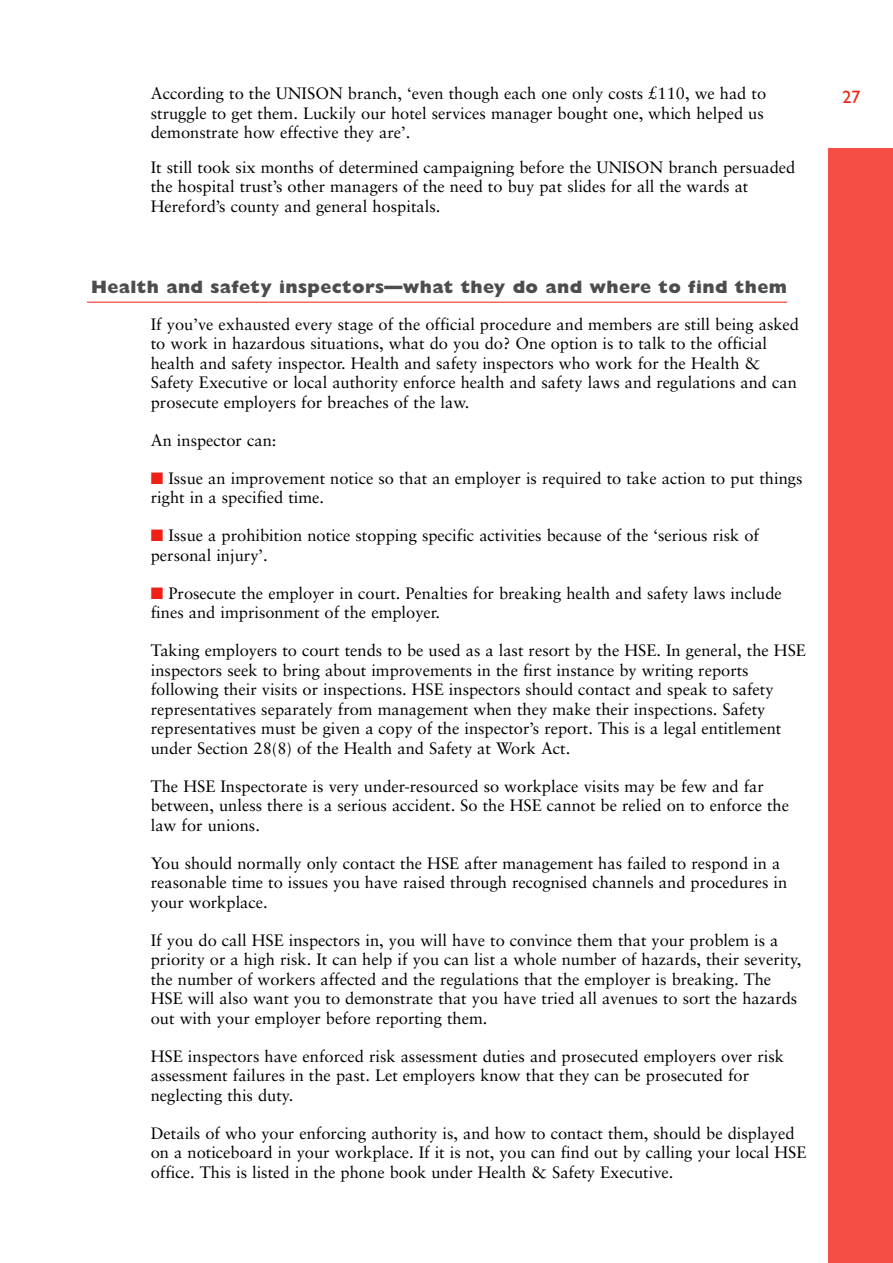
<style>
.page{position:relative;width:893px;height:1263px;background:#fff}
.page>*{position:absolute;margin:0;border:0;box-sizing:border-box;transform-origin:0 0}
.t1{font:800 18px "Gill Sans";letter-spacing:.02em;color:#4d4d4d}
.t2{font:18px "Gill Sans";color:#f12016}
.t3{font:16.5px/19.5px "Sabon";color:#000}
.s1{color:#f12016}
</style>
<div class="page">
<hr style="left:87px;top:302px;width:700px;height:1px;background:#f12016">
<div style="left:828px;top:149px;width:64px;height:1114px;background:#f44e45"></div>
<p class="t3" style="left:151px;top:85px;width:617px">According to the UNISON branch, ‘even though each one only costs £110, we had to struggle to get them. Luckily our hotel services manager bought one, which helped us demonstrate how effective they are’.</p>
<p class="t3" style="left:151px;top:158px;width:646px">It still took six months of determined campaigning before the UNISON branch persuaded the hospital trust’s other managers of the need to buy pat slides for all the wards at<br>Hereford’s county and general hospitals.</p>
<p class="t1" style="left:91px;top:281px;width:697px">Health and safety inspectors—what they do and where to find them</p>
<p class="t3" style="left:151px;top:316px;width:649px">If you’ve exhausted every stage of the official procedure and members are still being asked to work in hazardous situations, what do you do? One option is to talk to the official health and safety inspector. Health and safety inspectors who work for the Health &amp; Safety Executive or local authority enforce health and safety laws and regulations and can prosecute employers for breaches of the law.</p>
<p class="t3" style="left:151px;top:432px;width:127px">An inspector can:</p>
<p class="t3" style="left:151px;top:470px;width:653px"><span class="s1">■</span> Issue an improvement notice so that an employer is required to take action to put things right in a specified time.</p>
<p class="t3" style="left:151px;top:527px;width:609px"><span class="s1">■</span> Issue a prohibition notice stopping specific activities because of the ‘serious risk of personal injury’.</p>
<p class="t3" style="left:151px;top:585px;width:632px"><span class="s1">■</span> Prosecute the employer in court. Penalties for breaking health and safety laws include fines and imprisonment of the employer.</p>
<p class="t3" style="left:151px;top:642px;width:656px">Taking employers to court tends to be used as a last resort by the HSE. In general, the HSE inspectors seek to bring about improvements in the first instance by writing reports following their visits or inspections. HSE inspectors should contact and speak to safety representatives separately from management when they make their inspections. Safety representatives must be given a copy of the inspector’s report. This is a legal entitlement under Section 28(8) of the Health and Safety at Work Act.</p>
<p class="t3" style="left:151px;top:778px;width:639px">The HSE Inspectorate is very under-resourced so workplace visits may be few and far between, unless there is a serious accident. So the HSE cannot be relied on to enforce the law for unions.</p>
<p class="t3" style="left:151px;top:855px;width:638px">You should normally only contact the HSE after management has failed to respond in a reasonable time to issues you have raised through recognised channels and procedures in your workplace.</p>
<p class="t3" style="left:151px;top:932px;width:652px">If you do call HSE inspectors in, you will have to convince them that your problem is a priority or a high risk. It can help if you can list a whole number of hazards, their severity, the number of workers affected and the regulations that the employer is breaking. The HSE will also want you to demonstrate that you have tried all avenues to sort the hazards out with your employer before reporting them.</p>
<p class="t3" style="left:151px;top:1048px;width:634px">HSE inspectors have enforced risk assessment duties and prosecuted employers over risk assessment failures in the past. Let employers know that they can be prosecuted for neglecting this duty.</p>
<p class="t3" style="left:151px;top:1125px;width:657px">Details of who your enforcing authority is, and how to contact them, should be displayed on a noticeboard in your workplace. If it is not, you can find out by calling your local HSE office. This is listed in the phone book under Health &amp; Safety Executive.</p>
<p class="t2" style="left:842px;top:91px;width:19px">27</p>
</div>
